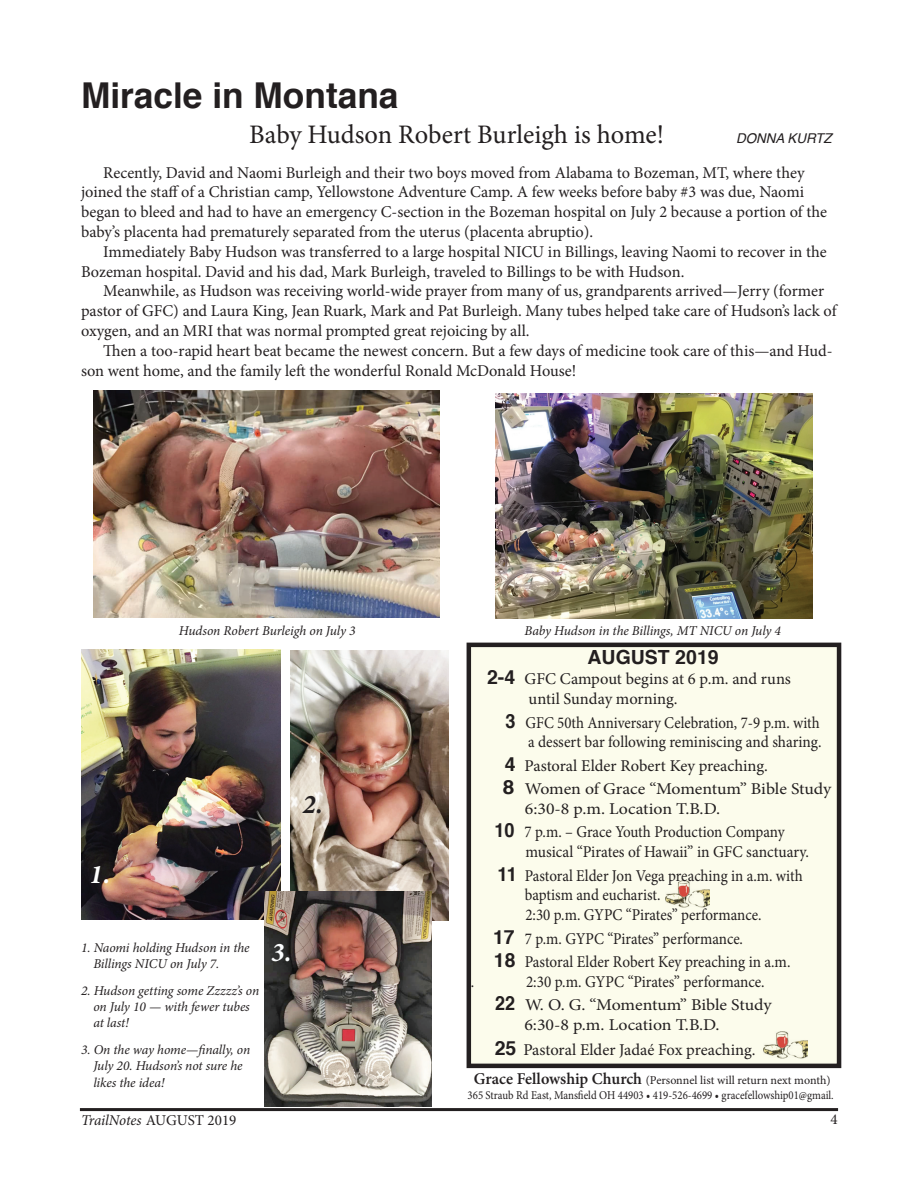
<style>
.page{position:relative;width:918px;height:1188px;background:#fff}
.page>*{position:absolute;margin:0;border:0;box-sizing:border-box;transform-origin:0 0}
.t1{font:700 35.7px "Helvetica";color:#231f20}
.t2{font:italic 700 27px "Minion Pro";color:#fff}
.t3{font:italic 700 27px "Minion Pro";color:#231f20}
.t4{font:italic 700 27px "Minion Pro";color:#fbfdfe}
.t5{font:26.7px "Minion Pro";color:#231f20}
.t6{font:700 19.5px "Helvetica";color:#231f20}
.t7{font:16.5px/19.8px "Minion Pro";color:#231f20}
.t8{font:16.5px/19.8px "Minion Pro";color:#231f20;scale:.91 1}
.t9{font:16.5px/23.4px "Minion Pro";color:#231f20;scale:1.08 1}
.t10{font:16.5px/19.8px "Minion Pro";color:#231f20;text-align:right;scale:.9 1}
.t11{font:16.5px/23.4px "Minion Pro";color:#231f20;scale:.94 1}
.t12{font:16.5px/23.4px "Minion Pro";color:#231f20;scale:.92 1}
.t13{font:italic 15px "Minion Pro";letter-spacing:-.01em;color:#231f20}
.t14{font:15px "Minion Pro";color:#231f20}
.t15{font:italic 13.5px/16.2px "Minion Pro";letter-spacing:-.005em;color:#231f20}
.t16{font:italic 13.5px "Helvetica";color:#231f20}
.t17{font:12px/14.4px "Minion Pro";color:#231f20;text-align:center}
.s1{font-family:"Helvetica";font-weight:700;font-size:19.5px}
.s2{font-weight:600;font-size:16.5px}
.s3{font-style:normal}
</style>
<div class="page">
<div style="left:471px;top:647px;width:366px;height:417px;background:#fcfcec"></div>
<div style="left:467px;top:643px;width:374px;height:425px;border:4px solid #231f20"></div>
<img style="left:94px;top:391px;width:346px;height:227px">
<img style="left:81px;top:649px;width:199px;height:270px">
<img style="left:291px;top:650px;width:157px;height:270px">
<img style="left:265px;top:891px;width:167px;height:216px">
<img style="left:496px;top:393px;width:317px;height:226px">
<hr style="left:80px;top:1108px;width:758px;height:3px;background:#231f20">
<p class="t1" style="left:81px;top:66px;width:319px">Miracle in Montana</p>
<p class="t5" style="left:249px;top:117px;width:416px">Baby Hudson Robert Burleigh is home!</p>
<p class="t16" style="left:736px;top:128px;width:97px">DONNA KURTZ</p>
<p class="t7" style="left:103px;top:162px;width:703px">Recently, David and Naomi Burleigh and their two boys moved from Alabama to Bozeman, MT, where they</p>
<p class="t7" style="left:81px;top:182px;width:725px">joined the staff of a Christian camp, Yellowstone Adventure Camp. A few weeks before baby #3 was due, Naomi</p>
<p class="t7" style="left:81px;top:202px;width:748px">began to bleed and had to have an emergency C-section in the Bozeman hospital on July 2 because a portion of the</p>
<p class="t7" style="left:81px;top:222px;width:514px">baby’s placenta had prematurely separated from the uterus (placenta abruptio).</p>
<p class="t7" style="left:103px;top:242px;width:725px">Immediately Baby Hudson was transferred to a large hospital NICU in Billings, leaving Naomi to recover in the</p>
<p class="t7" style="left:81px;top:261px;width:605px">Bozeman hospital. David and his dad, Mark Burleigh, traveled to Billings to be with Hudson.</p>
<p class="t7" style="left:103px;top:281px;width:722px">Meanwhile, as Hudson was receiving world-wide prayer from many of us, grandparents arrived—Jerry (former</p>
<p class="t7" style="left:81px;top:301px;width:757px">pastor of GFC) and Laura King, Jean Ruark, Mark and Pat Burleigh. Many tubes helped take care of Hudson’s lack of</p>
<p class="t7" style="left:81px;top:321px;width:450px">oxygen, and an MRI that was normal prompted great rejoicing by all.</p>
<p class="t7" style="left:103px;top:341px;width:731px">Then a too-rapid heart beat became the newest concern. But a few days of medicine took care of this—and Hud-</p>
<p class="t7" style="left:81px;top:360px;width:497px">son went home, and the family left the wonderful Ronald McDonald House!</p>
<p class="t15" style="left:179px;top:623px;width:178px">Hudson Robert Burleigh on July 3</p>
<p class="t15" style="left:525px;top:623px;width:258px">Baby Hudson in the Billings, MT NICU on July 4</p>
<p class="t2" style="left:90px;top:855px;width:22px">1.</p>
<p class="t3" style="left:302px;top:786px;width:22px">2.</p>
<p class="t15" style="left:93px;top:939px;width:158px;text-indent:-12px">1. Naomi holding Hudson in the<br>Billings NICU on July 7.</p>
<p class="t15" style="left:93px;top:982px;width:167px;text-indent:-12px">2. Hudson getting some Zzzzz’s on on July 10 — with fewer tubes at last!</p>
<p class="t15" style="left:93px;top:1042px;width:158px;text-indent:-12px">3. On the way home—finally, on<br>July 20. Hudson’s not sure he likes the idea!</p>
<p class="t4" style="left:271px;top:934px;width:22px">3.</p>
<p class="t6" style="left:588px;top:641px;width:133px">AUGUST 2019</p>
<p class="t7" style="left:529px;top:669px;width:264px;text-indent:-41px"><span class="s1">2-4</span> GFC Campout begins at 6 p.m. and runs until Sunday morning.</p>
<p class="t10" style="left:505px;top:713px;width:353px"><span class="s1">3</span> GFC 50th Anniversary Celebration, 7-9 p.m. with a dessert bar following reminiscing and sharing.</p>
<p class="t7" style="left:503px;top:754px;width:330px;line-height:23.4px"><span class="s1">4</span> Pastoral Elder Robert Key preaching.<br><span class="s1">8</span> Women of Grace “Momentum” Bible Study</p>
<p class="t9" style="left:494px;top:797px;width:270px;text-indent:30px">6:30-8 p.m. Location T.B.D.<br><span class="s1">10</span> 7 p.m. – Grace Youth Production Company</p>
<p class="t11" style="left:497px;top:840px;width:333px;text-indent:28px">musical “Pirates of Hawaii” in GFC sanctuary.<br><span class="s1">11</span> Pastoral Elder Jon Vega preaching in a.m. with</p>
<p class="t8" style="left:525px;top:885px;width:262px">baptism and eucharist.<br>2:30 p.m. GYPC “Pirates” performance.</p>
<p class="t8" style="left:493px;top:927px;width:328px;line-height:23.4px"><span class="s1">17</span> 7 p.m. GYPC “Pirates” performance.<br><span class="s1">18</span> Pastoral Elder Robert Key preaching in a.m.</p>
<p class="t12" style="left:471px;top:970px;width:5px">.</p>
<p class="t12" style="left:495px;top:970px;width:302px;text-indent:31px">2:30 p.m. GYPC “Pirates” performance.<br><span class="s1">22</span> W. O. G. “Momentum” Bible Study</p>
<p class="t9" style="left:495px;top:1012px;width:243px;line-height:24.9px;text-align:center">6:30-8 p.m. Location T.B.D.<br><span class="s1">25</span> Pastoral Elder Jadaé Fox preaching.</p>
<p class="t17" style="left:468px;top:1073px;width:368px"><span class="s2">Grace Fellowship Church</span> (Personnel list will return next month)<br>365 Straub Rd East, Mansfield OH 44903 • 419-526-4699 • gracefellowship01@gmail.</p>
<p class="t13" style="left:81px;top:1110px;width:157px">TrailNotes <span class="s3">AUGUST 2019</span></p>
<p class="t14" style="left:831px;top:1110px;width:9px">4</p>
</div>
